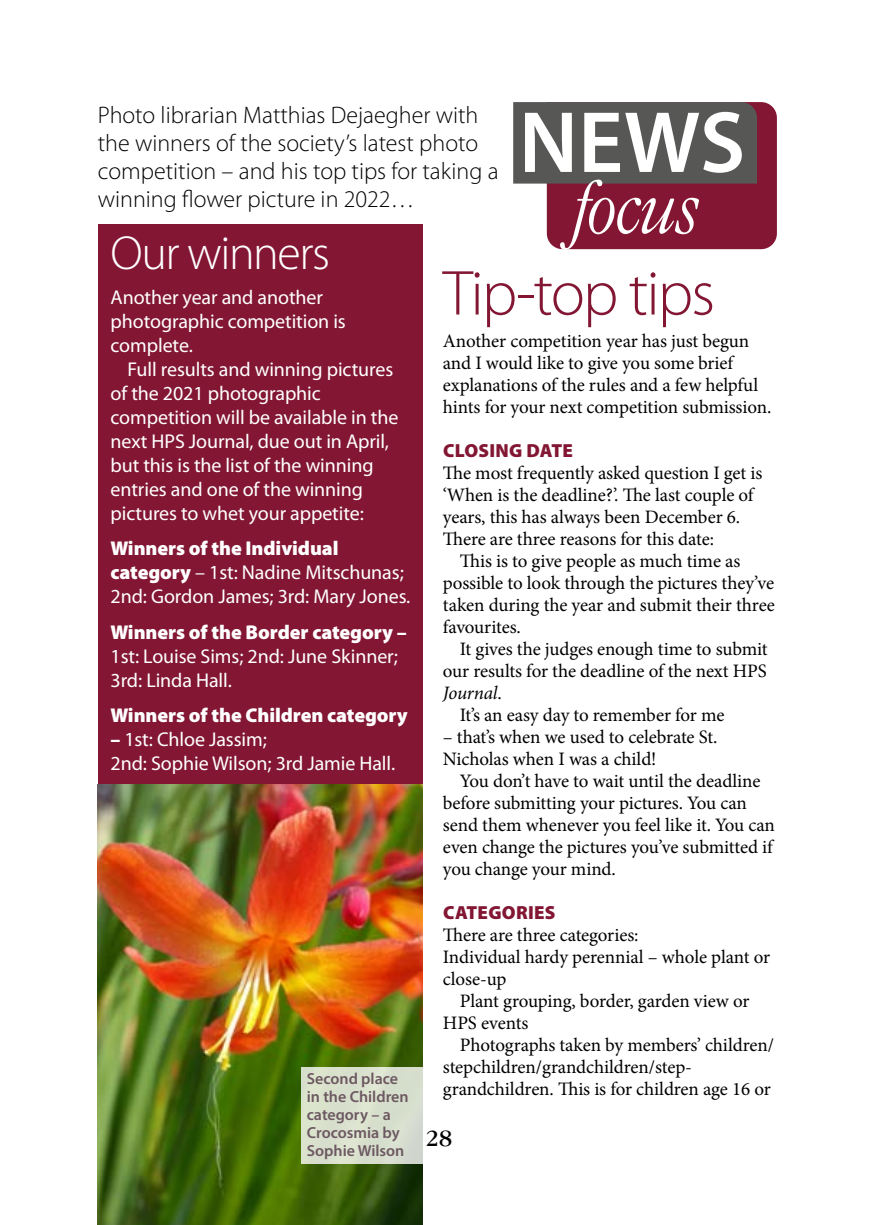
<style>
.page{position:relative;width:879px;height:1225px;background:#fff}
.page>*{position:absolute;margin:0;border:0;box-sizing:border-box;transform-origin:0 0}
.t1{font:600 87.6px "Myriad Pro";color:#fff}
.t2{font:italic 300 condensed 76.2px "Garamond IT Cby BT";letter-spacing:-.01em;color:#fff}
.crossheads_14pt_gree{font:300 64px "Myriad Pro";letter-spacing:-.03em;color:#821633}
.crossheads_14pt_gree-2{font:300 48px "Myriad Pro";letter-spacing:-.03em;color:#fff}
.standfirst{font:300 24px/28px "Myriad Pro";color:#000}
.t3{font:24px "Garamond IT Cby BT";color:#000}
.text{font:20px/24px "Myriad Pro";letter-spacing:-.005em;color:#fff}
.text-2{font:900 20px "Myriad Pro";letter-spacing:-.005em;color:#fff}
.text-3{font:19px/22px "Minion Pro";letter-spacing:-.01em;color:#000}
.text-4{font:900 19px "Myriad Pro";letter-spacing:.015em;color:#821633}
.t4{font:600 16px/18px "Myriad Pro";color:#6c5861}
.s1{font-weight:900}
.s2{font-style:italic}
</style>
<div class="page">
<div style="left:98px;top:224px;width:324px;height:1001px;background:#821633"></div>
<svg style="left:513px;top:102px;width:264px;height:147px;background:#734652"></svg>
<img style="left:98px;top:784px;width:324px;height:441px">
<div style="left:301px;top:1067px;width:121px;height:97px;background:#d8dfcc"></div>
<p class="standfirst" style="left:98px;top:101px;width:402px">Photo librarian Matthias Dejaegher with the winners of the society’s latest photo competition – and his top tips for taking a winning flower picture in 2022…</p>
<p class="t1" style="left:519px;top:87px;width:228px">NEWS</p>
<p class="t2" style="left:575px;top:165px;width:127px">focus</p>
<p class="crossheads_14pt_gree-2" style="left:111px;top:224px;width:221px">Our winners</p>
<p class="text" style="left:111px;top:285px;width:237px">Another year and another photographic competition is complete.</p>
<p class="text" style="left:111px;top:357px;width:289px;text-indent:17px">Full results and winning pictures of the 2021 photographic competition will be available in the next HPS Journal, due out in April, but this is the list of the winning entries and one of the winning pictures to whet your appetite:</p>
<p class="text" style="left:111px;top:536px;width:301px"><span class="s1">Winners of the Individual category</span> – 1st: Nadine Mitschunas;<br>2nd: Gordon James; 3rd: Mary Jones.</p>
<p class="text" style="left:111px;top:619px;width:298px"><span class="s1">Winners of the Border category –<br></span>1st: Louise Sims; 2nd: June Skinner;<br>3rd: Linda Hall.</p>
<p class="text-2" style="left:111px;top:704px;width:299px">Winners of the Children category</p>
<p class="text" style="left:111px;top:727px;width:286px"><span class="s1">–</span> 1st: Chloe Jassim;<br>2nd: Sophie Wilson; 3rd Jamie Hall.</p>
<p class="crossheads_14pt_gree" style="left:443px;top:255px;width:274px">Tip-top tips</p>
<p class="text-3" style="left:443px;top:330px;width:330px">Another competition year has just begun and I would like to give you some brief explanations of the rules and a few helpful hints for your next competition submission.</p>
<p class="text-4" style="left:443px;top:439px;width:131px">CLOSING DATE</p>
<p class="text-3" style="left:443px;top:462px;width:321px">The most frequently asked question I get is ‘When is the deadline?’. The last couple of years, this has always been December 6.<br>There are three reasons for this date:</p>
<p class="text-3" style="left:443px;top:550px;width:333px;text-indent:17px">This is to give people as much time as possible to look through the pictures they’ve taken during the year and submit their three favourites.</p>
<p class="text-3" style="left:443px;top:638px;width:326px;text-align:justify;text-indent:17px">It gives the judges enough time to submit our results for the deadline of the next HPS <span class="s2">Journal</span>.</p>
<p class="text-3" style="left:460px;top:704px;width:266px">It’s an easy day to remember for me</p>
<p class="text-3" style="left:443px;top:726px;width:276px">– that’s when we used to celebrate St.<br>Nicholas when I was a child!</p>
<p class="text-3" style="left:443px;top:770px;width:334px;text-indent:17px">You don’t have to wait until the deadline before submitting your pictures. You can send them whenever you feel like it. You can even change the pictures you’ve submitted if you change your mind.</p>
<p class="text-4" style="left:443px;top:901px;width:114px">CATEGORIES</p>
<p class="text-3" style="left:443px;top:924px;width:197px">There are three categories:</p>
<p class="text-3" style="left:443px;top:946px;width:329px">Individual hardy perennial – whole plant or close-up</p>
<p class="text-3" style="left:443px;top:990px;width:308px;text-indent:17px">Plant grouping, border, garden view or<br>HPS events</p>
<p class="text-3" style="left:443px;top:1034px;width:332px;text-indent:17px">Photographs taken by members’ children/ stepchildren/grandchildren/step&shy;grandchildren. This is for children age 16 or</p>
<p class="t4" style="left:307px;top:1069px;width:103px">Second place in the Children category – a<br>Crocosmia by<br>Sophie Wilson</p>
<p class="t3" style="left:426px;top:1124px;width:28px">28</p>
</div>
